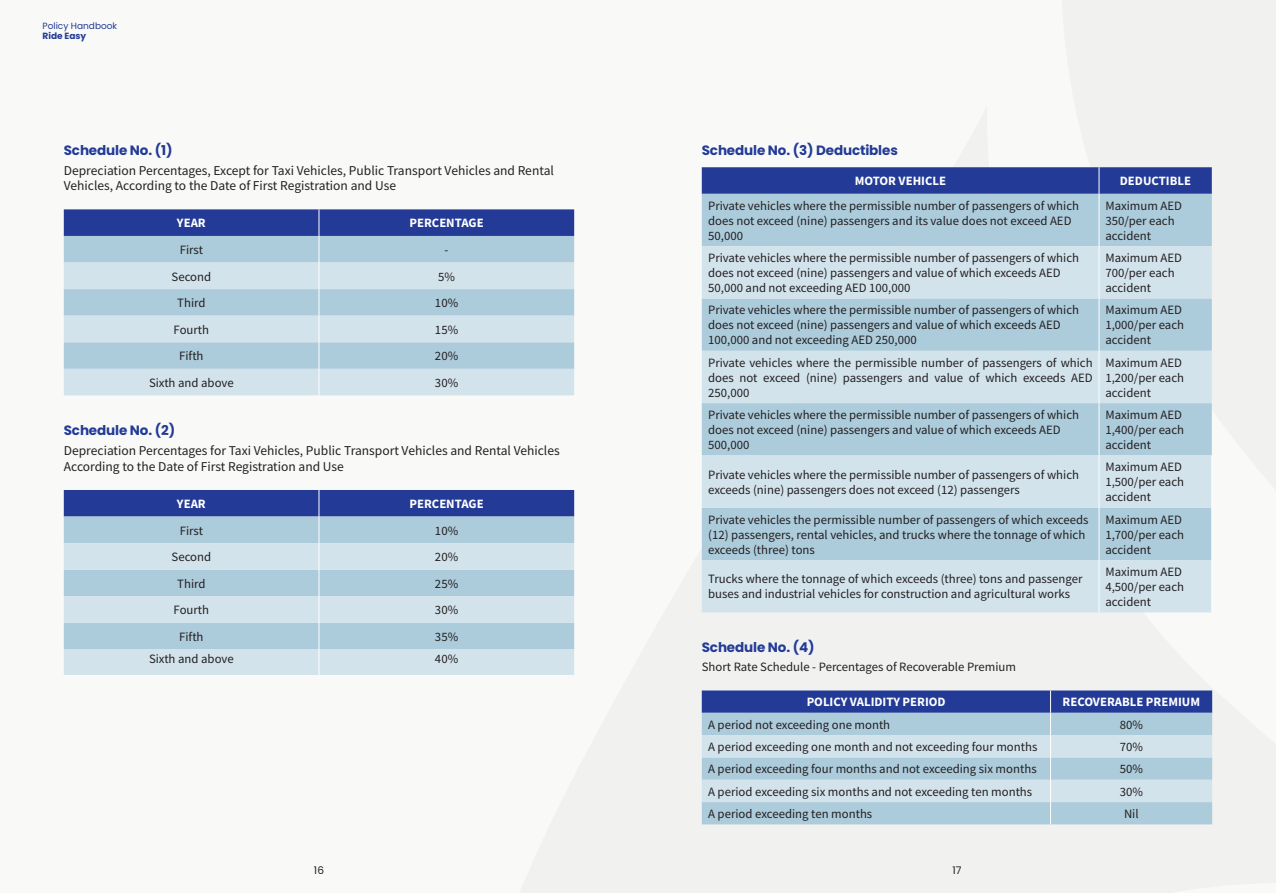
<style>
.page{position:relative;width:1276px;height:893px;background:#f9faf8}
.page>*{position:absolute;margin:0;border:0;box-sizing:border-box;transform-origin:0 0}
.t1{font:13.5px/15.8px "Source Sans Pro";color:#231f20}
.t2{font:700 13.5px "Poppins";letter-spacing:-.01em;color:#233b96}
.t3{font:12.75px/15px "Source Sans Pro";color:#231f20}
.t4{font:700 12.75px "Source Sans Pro";color:#fff}
.t5{font:10.5px "Poppins";color:#231f20}
.t6{font:9px "Poppins";color:#233b96}
.t7{font:700 9px "Poppins";color:#233b96}
</style>
<div class="page">
<svg style="left:64px;top:209px;width:510px;height:186px;background:#a9c1d8"></svg>
<svg style="left:64px;top:490px;width:510px;height:185px;background:#a9c1d8"></svg>
<div style="left:702px;top:194px;width:509px;height:52px;background:#accbdb"></div>
<svg style="left:702px;top:246px;width:509px;height:366px;background:#c2d8e4"></svg>
<hr style="left:1211px;top:455px;width:1px;height:53px;background:#fff">
<hr style="left:1211px;top:508px;width:1px;height:52px;background:#fff">
<hr style="left:1211px;top:560px;width:1px;height:52px;background:#fff">
<svg style="left:702px;top:167px;width:509px;height:27px;background:#273e97"></svg>
<hr style="left:1098px;top:194px;width:1px;height:52px;background:#fff">
<hr style="left:1098px;top:246px;width:1px;height:52px;background:#fff">
<hr style="left:1098px;top:298px;width:1px;height:53px;background:#fff">
<hr style="left:1098px;top:351px;width:1px;height:52px;background:#fff">
<hr style="left:1098px;top:403px;width:1px;height:52px;background:#fff">
<hr style="left:1098px;top:455px;width:1px;height:53px;background:#fff">
<hr style="left:1098px;top:508px;width:1px;height:52px;background:#fff">
<hr style="left:1098px;top:560px;width:1px;height:52px;background:#fff">
<svg style="left:702px;top:690px;width:510px;height:134px;background:#a2bbd5"></svg>
<p class="t6" style="left:43px;top:20px;width:76px">Policy Handbook</p>
<p class="t7" style="left:43px;top:31px;width:45px">Ride Easy</p>
<p class="t2" style="left:64px;top:142px;width:110px">Schedule No. (1)</p>
<p class="t1" style="left:64px;top:162px;width:491px">Depreciation Percentages, Except for Taxi Vehicles, Public Transport Vehicles and Rental<br>Vehicles, According to the Date of First Registration and Use</p>
<p class="t4" style="left:177px;top:215px;width:30px">YEAR</p>
<p class="t4" style="left:409px;top:215px;width:76px">PERCENTAGE</p>
<p class="t3" style="left:180px;top:242px;width:25px">First</p>
<p class="t3" style="left:444px;top:242px;width:5px">-</p>
<p class="t3" style="left:172px;top:269px;width:41px">Second</p>
<p class="t3" style="left:438px;top:269px;width:18px">5%</p>
<p class="t3" style="left:177px;top:295px;width:30px">Third</p>
<p class="t3" style="left:435px;top:295px;width:25px">10%</p>
<p class="t3" style="left:174px;top:322px;width:37px">Fourth</p>
<p class="t3" style="left:435px;top:322px;width:25px">15%</p>
<p class="t3" style="left:179px;top:348px;width:26px">Fifth</p>
<p class="t3" style="left:435px;top:348px;width:25px">20%</p>
<p class="t3" style="left:149px;top:375px;width:86px">Sixth and above</p>
<p class="t3" style="left:435px;top:375px;width:25px">30%</p>
<p class="t2" style="left:64px;top:423px;width:113px">Schedule No. (2)</p>
<p class="t1" style="left:64px;top:443px;width:497px">Depreciation Percentages for Taxi Vehicles, Public Transport Vehicles and Rental Vehicles<br>According to the Date of First Registration and Use</p>
<p class="t4" style="left:177px;top:495px;width:30px">YEAR</p>
<p class="t4" style="left:409px;top:495px;width:76px">PERCENTAGE</p>
<p class="t3" style="left:180px;top:523px;width:25px">First</p>
<p class="t3" style="left:435px;top:523px;width:25px">10%</p>
<p class="t3" style="left:172px;top:549px;width:41px">Second</p>
<p class="t3" style="left:435px;top:549px;width:25px">20%</p>
<p class="t3" style="left:177px;top:576px;width:30px">Third</p>
<p class="t3" style="left:435px;top:576px;width:25px">25%</p>
<p class="t3" style="left:174px;top:602px;width:37px">Fourth</p>
<p class="t3" style="left:435px;top:602px;width:25px">30%</p>
<p class="t3" style="left:179px;top:629px;width:26px">Fifth</p>
<p class="t3" style="left:435px;top:629px;width:25px">35%</p>
<p class="t3" style="left:149px;top:651px;width:86px">Sixth and above</p>
<p class="t3" style="left:435px;top:651px;width:25px">40%</p>
<p class="t2" style="left:702px;top:142px;width:198px">Schedule No. (3) Deductibles</p>
<p class="t4" style="left:854px;top:172px;width:93px">MOTOR VEHICLE</p>
<p class="t4" style="left:1119px;top:172px;width:73px">DEDUCTIBLE</p>
<p class="t3" style="left:708px;top:198px;width:372px">Private vehicles where the permissible number of passengers of which does not exceed (nine) passengers and its value does not exceed AED<br>50,000</p>
<p class="t3" style="left:1105px;top:198px;width:78px">Maximum AED<br>350/per each accident</p>
<p class="t3" style="left:708px;top:250px;width:372px">Private vehicles where the permissible number of passengers of which does not exceed (nine) passengers and value of which exceeds AED<br>50,000 and not exceeding AED 100,000</p>
<p class="t3" style="left:1105px;top:250px;width:78px">Maximum AED<br>700/per each accident</p>
<p class="t3" style="left:708px;top:303px;width:372px">Private vehicles where the permissible number of passengers of which does not exceed (nine) passengers and value of which exceeds AED<br>100,000 and not exceeding AED 250,000</p>
<p class="t3" style="left:1105px;top:303px;width:80px">Maximum AED<br>1,000/per each accident</p>
<p class="t3" style="left:708px;top:355px;width:386px;text-align:justify">Private vehicles where the permissible number of passengers of which does not exceed (nine) passengers and value of which exceeds AED 250,000</p>
<p class="t3" style="left:1105px;top:355px;width:80px">Maximum AED<br>1,200/per each accident</p>
<p class="t3" style="left:708px;top:407px;width:372px">Private vehicles where the permissible number of passengers of which does not exceed (nine) passengers and value of which exceeds AED<br>500,000</p>
<p class="t3" style="left:1105px;top:407px;width:80px">Maximum AED<br>1,400/per each accident</p>
<p class="t3" style="left:708px;top:467px;width:372px">Private vehicles where the permissible number of passengers of which exceeds (nine) passengers does not exceed (12) passengers</p>
<p class="t3" style="left:1105px;top:459px;width:80px">Maximum AED<br>1,500/per each accident</p>
<p class="t3" style="left:708px;top:512px;width:382px">Private vehicles the permissible number of passengers of which exceeds (12) passengers, rental vehicles, and trucks where the tonnage of which exceeds (three) tons</p>
<p class="t3" style="left:1105px;top:512px;width:80px">Maximum AED<br>1,700/per each accident</p>
<p class="t3" style="left:708px;top:571px;width:376px">Trucks where the tonnage of which exceeds (three) tons and passenger buses and industrial vehicles for construction and agricultural works</p>
<p class="t3" style="left:1105px;top:564px;width:80px">Maximum AED<br>4,500/per each accident</p>
<p class="t2" style="left:702px;top:639px;width:114px">Schedule No. (4)</p>
<p class="t3" style="left:702px;top:659px;width:316px">Short Rate Schedule - Percentages of Recoverable Premium</p>
<p class="t4" style="left:806px;top:694px;width:140px">POLICY VALIDITY PERIOD</p>
<p class="t4" style="left:1062px;top:694px;width:139px">RECOVERABLE PREMIUM</p>
<p class="t3" style="left:708px;top:717px;width:184px">A period not exceeding one month</p>
<p class="t3" style="left:1119px;top:717px;width:25px">80%</p>
<p class="t3" style="left:708px;top:739px;width:331px">A period exceeding one month and not exceeding four months</p>
<p class="t3" style="left:1119px;top:739px;width:25px">70%</p>
<p class="t3" style="left:708px;top:762px;width:330px">A period exceeding four months and not exceeding six months</p>
<p class="t3" style="left:1119px;top:762px;width:25px">50%</p>
<p class="t3" style="left:708px;top:784px;width:325px">A period exceeding six months and not exceeding ten months</p>
<p class="t3" style="left:1119px;top:784px;width:25px">30%</p>
<p class="t3" style="left:708px;top:806px;width:166px">A period exceeding ten months</p>
<p class="t3" style="left:1124px;top:806px;width:16px">Nil</p>
<p class="t5" style="left:314px;top:864px;width:12px">16</p>
<p class="t5" style="left:952px;top:864px;width:11px">17</p>
</div>
